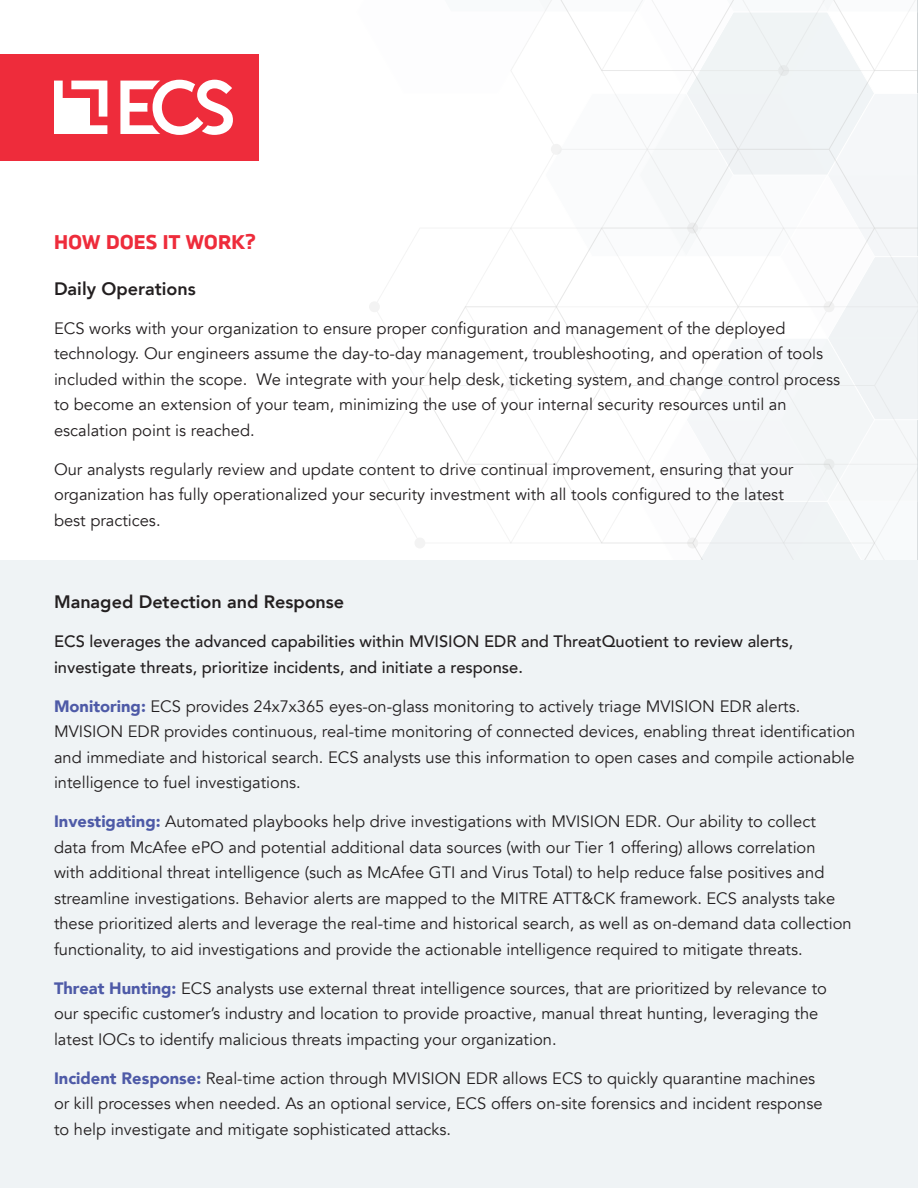
<style>
.page{position:relative;width:918px;height:1188px;background:#fff}
.page>*{position:absolute;margin:0;border:0;box-sizing:border-box;transform-origin:0 0}
.t1{font:800 21px "Brokman";color:#ee2c3b}
.t2{font:800 18px "Avenir";color:#231f20}
.t3{font:16.5px/25.5px "Avenir";color:#231f20}
.t4{font:500 16.5px/25.5px "Avenir";color:#231f20}
.s1{font-weight:900;color:#4e5aa7}
</style>
<div class="page">
<hr style="left:917px;top:0;width:1px;height:1188px;background:#0a2329">
<div style="left:0;top:54px;width:259px;height:107px;background:#ee2c3b"></div>
<svg style="left:54px;top:81px;width:42px;height:53px"></svg>
<svg style="left:96px;top:0;width:821px;height:561px"></svg>
<div style="left:0;top:561px;width:917px;height:627px;background:#eff3f5"></div>
<p class="t1" style="left:54px;top:229px;width:203px">HOW DOES IT WORK?</p>
<p class="t2" style="left:54px;top:274px;width:143px">Daily Operations</p>
<p class="t3" style="left:54px;top:316px;width:788px">ECS works with your organization to ensure proper configuration and management of the deployed technology. Our engineers assume the day-to-day management, troubleshooting, and operation of tools included within the scope. We integrate with your help desk, ticketing system, and change control process to become an extension of your team, minimizing the use of your internal security resources until an escalation point is reached.</p>
<p class="t3" style="left:54px;top:457px;width:741px">Our analysts regularly review and update content to drive continual improvement, ensuring that your organization has fully operationalized your security investment with all tools configured to the latest best practices.</p>
<p class="t2" style="left:54px;top:588px;width:292px">Managed Detection and Response</p>
<p class="t4" style="left:54px;top:628px;width:741px">ECS leverages the advanced capabilities within MVISION EDR and ThreatQuotient to review alerts, investigate threats, prioritize incidents, and initiate a response.</p>
<p class="t3" style="left:54px;top:694px;width:803px"><span class="s1">Monitoring:</span> ECS provides 24x7x365 eyes-on-glass monitoring to actively triage MVISION EDR alerts.<br>MVISION EDR provides continuous, real-time monitoring of connected devices, enabling threat identification and immediate and historical search. ECS analysts use this information to open cases and compile actionable intelligence to fuel investigations.</p>
<p class="t3" style="left:54px;top:809px;width:799px"><span class="s1">Investigating:</span> Automated playbooks help drive investigations with MVISION EDR. Our ability to collect data from McAfee ePO and potential additional data sources (with our Tier 1 offering) allows correlation<br>with additional threat intelligence (such as McAfee GTI and Virus Total) to help reduce false positives and streamline investigations. Behavior alerts are mapped to the MITRE ATT&amp;CK framework. ECS analysts take these prioritized alerts and leverage the real-time and historical search, as well as on-demand data collection functionality, to aid investigations and provide the actionable intelligence required to mitigate threats.</p>
<p class="t3" style="left:54px;top:976px;width:774px"><span class="s1">Threat Hunting:</span> ECS analysts use external threat intelligence sources, that are prioritized by relevance to our specific customer’s industry and location to provide proactive, manual threat hunting, leveraging the latest IOCs to identify malicious threats impacting your organization.</p>
<p class="t3" style="left:54px;top:1066px;width:770px"><span class="s1">Incident Response:</span> Real-time action through MVISION EDR allows ECS to quickly quarantine machines or kill processes when needed. As an optional service, ECS offers on-site forensics and incident response to help investigate and mitigate sophisticated attacks.</p>
</div>
